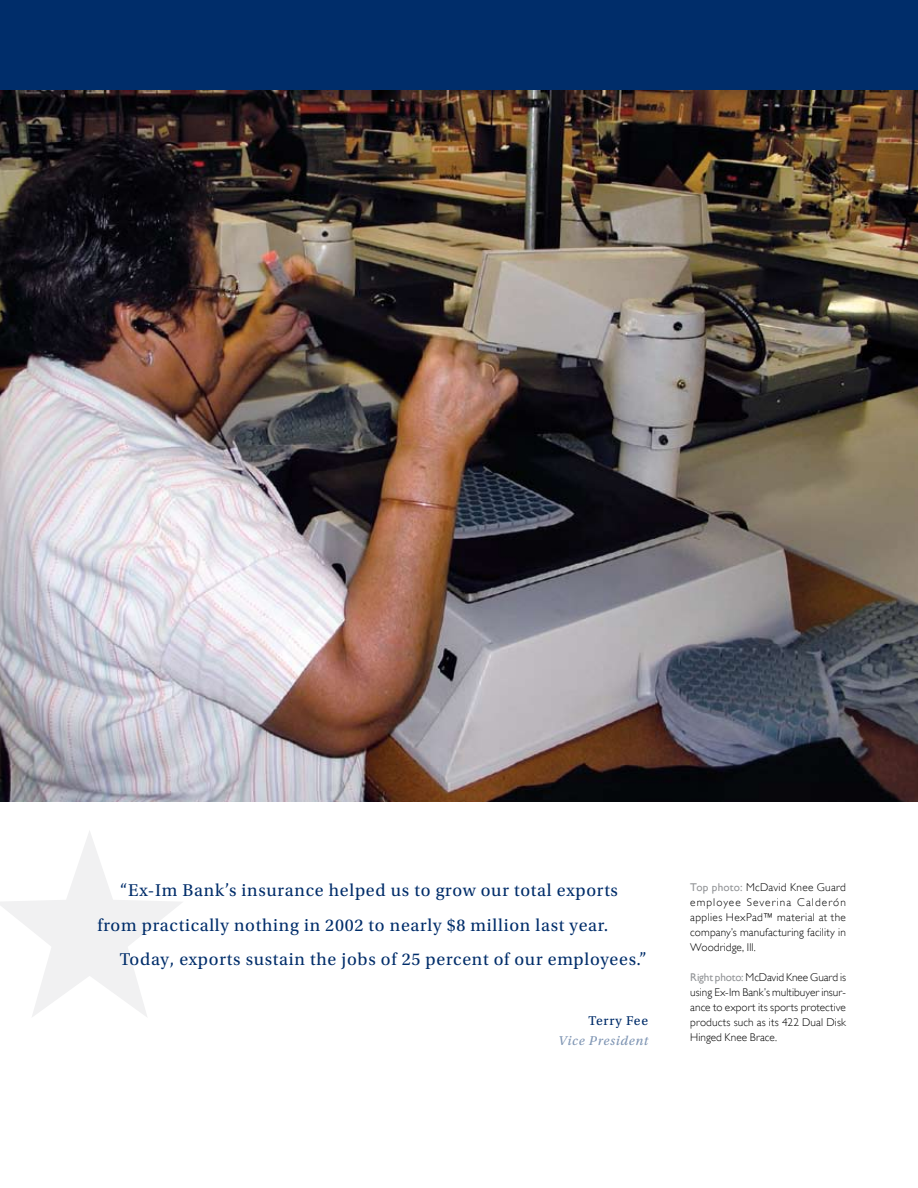
<style>
.page{position:relative;width:918px;height:1188px;background:#fff}
.page>*{position:absolute;margin:0;border:0;box-sizing:border-box;transform-origin:0 0}
.t1{font:18px "Utopia Std";letter-spacing:.04em;color:#002d6a}
.t2{font:13.5px "Utopia Std Capt It";letter-spacing:.05em;color:#8096b4}
.t3{font:13.5px "Utopia Std Capt";letter-spacing:.05em;color:#002d6a}
.t4{font:300 11.25px/15px "Gill Sans";letter-spacing:.01em;color:#000;text-align:justify}
.s1{font-weight:400;color:#939598}
</style>
<div class="page">
<svg style="left:0;top:831px;width:182px;height:186px"></svg>
<div style="left:0;top:0;width:918px;height:112px;background:#002d6a"></div>
<img style="left:0;top:91px;width:918px;height:710px">
<h1 class="t1" style="left:120px;top:881px;width:500px">“Ex-Im Bank’s insurance helped us to grow our total exports</h1>
<h1 class="t1" style="left:98px;top:915px;width:512px">from practically nothing in 2002 to nearly $8 million last year.</h1>
<h1 class="t1" style="left:120px;top:950px;width:529px">Today, exports sustain the jobs of 25 percent of our employees.”</h1>
<p class="t3" style="left:589px;top:1014px;width:61px">Terry Fee</p>
<p class="t2" style="left:558px;top:1033px;width:91px">Vice President</p>
<p class="t4" style="left:690px;top:880px;width:157px"><span class="s1">Top photo:</span> McDavid Knee Guard employee Severina Calderón applies HexPad™ material at the company’s manufacturing facility in Woodridge, Ill.</p>
<p class="t4" style="left:690px;top:970px;width:157px"><span class="s1">Right photo:</span> McDavid Knee Guard is using Ex-Im Bank’s multibuyer insur&shy;ance to export its sports protective products such as its 422 Dual Disk Hinged Knee Brace.</p>
</div>
